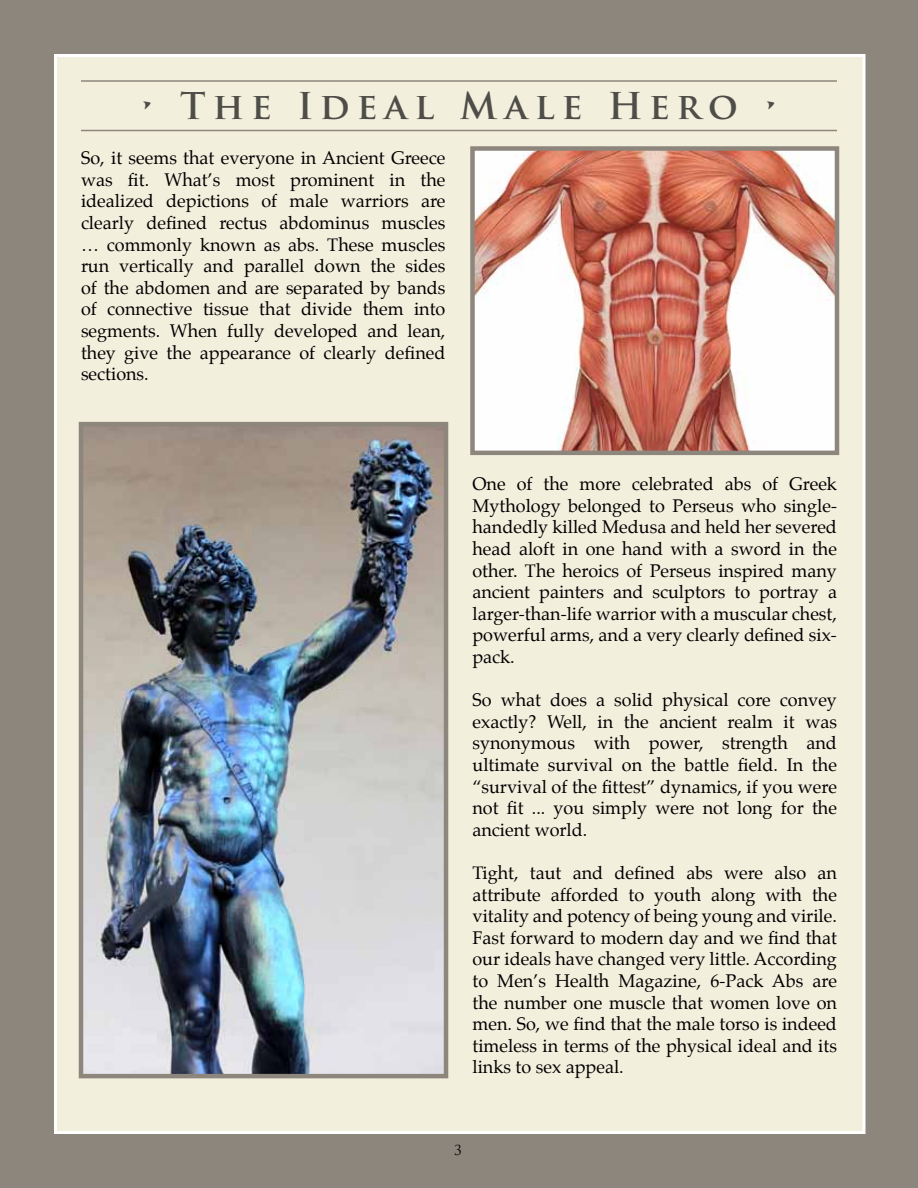
<style>
.page{position:relative;width:918px;height:1188px;background:#8d867c}
.page>*{position:absolute;margin:0;border:0;box-sizing:border-box;transform-origin:0 0}
.t1{font:700 36px "Trajan Pro";letter-spacing:.2em;color:#4e4d48}
.t2{font:18px/21.6px "Palatino";color:#000;text-align:justify}
.t3{font:13.5px "Trajan Pro";color:#000}
</style>
<div class="page">
<div style="left:54px;top:54px;width:812px;height:1080px;background:#f3efdd;border:3px solid #fff"></div>
<hr style="left:81px;top:80px;width:756px;height:2px;background:#8d867c">
<hr style="left:81px;top:130px;width:756px;height:1px;background:#8d867c">
<img style="left:84px;top:427px;width:359px;height:646px">
<div style="left:79px;top:422px;width:369px;height:656px;border:4px solid #8d867c"></div>
<img style="left:475px;top:151px;width:359px;height:299px">
<div style="left:470px;top:146px;width:369px;height:309px;border:4px solid #8d867c"></div>
<h1 class="t1" style="left:139px;top:83px;width:641px">• The Ideal Male Hero •</h1>
<p class="t2" style="left:81px;top:147px;width:366px">So, it seems that everyone in Ancient Greece was fit. What’s most prominent in the idealized depictions of male warriors are clearly defined rectus abdominus muscles … commonly known as abs. These muscles run vertically and parallel down the sides of the abdomen and are separated by bands of connective tissue that divide them into segments. When fully developed and lean, they give the appearance of clearly defined sections.</p>
<p class="t2" style="left:472px;top:473px;width:366px">One of the more celebrated abs of Greek Mythology belonged to Perseus who single&shy;handedly killed Medusa and held her severed head aloft in one hand with a sword in the other. The heroics of Perseus inspired many ancient painters and sculptors to portray a larger-than-life warrior with a muscular chest, powerful arms, and a very clearly defined six&shy;pack.</p>
<p class="t2" style="left:472px;top:689px;width:366px">So what does a solid physical core convey exactly? Well, in the ancient realm it was synonymous with power, strength and ultimate survival on the battle field. In the “survival of the fittest” dynamics, if you were not fit ... you simply were not long for the ancient world.</p>
<p class="t2" style="left:472px;top:862px;width:366px">Tight, taut and defined abs were also an attribute afforded to youth along with the vitality and potency of being young and virile.<br>Fast forward to modern day and we find that our ideals have changed very little. According to Men’s Health Magazine, 6-Pack Abs are the number one muscle that women love on men. So, we find that the male torso is indeed timeless in terms of the physical ideal and its links to sex appeal.</p>
<p class="t3" style="left:454px;top:1141px;width:9px">3</p>
</div>
